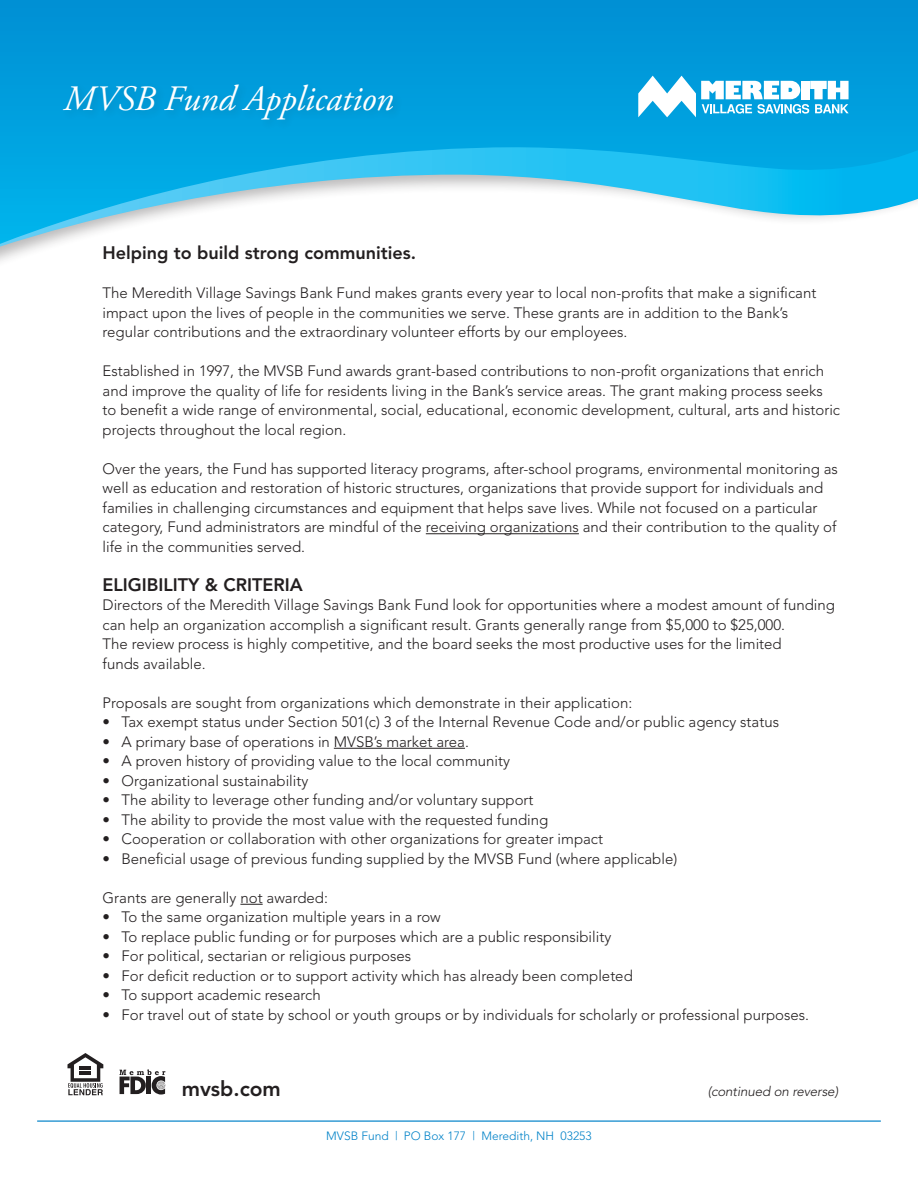
<style>
.page{position:relative;width:918px;height:1188px;background:#fff}
.page>*{position:absolute;margin:0;border:0;box-sizing:border-box;transform-origin:0 0}
.t1{font:italic 35.7px "Adobe Garamond Pro";letter-spacing:-.005em;color:#fff}
.t2{font:800 21px "Avenir";color:#231f20}
.Product_footnotes{font:800 18px "Avenir";color:#231f20}
.Product_footnotes-2{font:300 15px/19.5px "Avenir";color:#231f20}
.Product_Bullets{font:italic 300 13.5px "Avenir";letter-spacing:-.01em;color:#231f20}
.t3{font:300 12px "Avenir";color:#0082c8}
</style>
<div class="page">
<svg style="left:0;top:0;width:918px;height:147px;background:#0098d9"></svg>
<svg style="left:0;top:147px;width:918px;height:100px"></svg>
<svg style="left:638px;top:76px;width:211px;height:41px"></svg>
<div style="left:60px;top:81px;width:344px;height:49px;background:#009cdb"></div>
<hr style="left:426px;top:534px;width:153px;height:1px;background:#231f20">
<hr style="left:334px;top:748px;width:131px;height:1px;background:#231f20">
<svg style="left:240px;top:904px;width:23px;height:1px"></svg>
<svg style="left:68px;top:1053px;width:35px;height:42px"></svg>
<svg style="left:119px;top:1069px;width:46px;height:26px"></svg>
<hr style="left:37px;top:1120px;width:844px;height:2px;background:#0082c8">
<p class="t1" style="left:64px;top:77px;width:332px">MVSB Fund Application</p>
<p class="Product_footnotes" style="left:103px;top:242px;width:315px">Helping to build strong communities.</p>
<p class="Product_footnotes-2" style="left:103px;top:283px;width:715px">The Meredith Village Savings Bank Fund makes grants every year to local non-profits that make a significant impact upon the lives of people in the communities we serve. These grants are in addition to the Bank’s regular contributions and the extraordinary volunteer efforts by our employees.</p>
<p class="Product_footnotes-2" style="left:103px;top:361px;width:739px">Established in 1997, the MVSB Fund awards grant-based contributions to non-profit organizations that enrich and improve the quality of life for residents living in the Bank’s service areas. The grant making process seeks to benefit a wide range of environmental, social, educational, economic development, cultural, arts and historic projects throughout the local region.</p>
<p class="Product_footnotes-2" style="left:103px;top:459px;width:737px">Over the years, the Fund has supported literacy programs, after-school programs, environmental monitoring as well as education and restoration of historic structures, organizations that provide support for individuals and families in challenging circumstances and equipment that helps save lives. While not focused on a particular category, Fund administrators are mindful of the receiving organizations and their contribution to the quality of life in the communities served.</p>
<p class="Product_footnotes" style="left:103px;top:574px;width:202px">ELIGIBILITY &amp; CRITERIA</p>
<p class="Product_footnotes-2" style="left:103px;top:595px;width:734px">Directors of the Meredith Village Savings Bank Fund look for opportunities where a modest amount of funding can help an organization accomplish a significant result. Grants generally range from $5,000 to $25,000.<br>The review process is highly competitive, and the board seeks the most productive uses for the limited<br>funds available.</p>
<p class="Product_footnotes-2" style="left:103px;top:693px;width:531px">Proposals are sought from organizations which demonstrate in their application:</p>
<p class="Product_footnotes-2" style="left:103px;top:712px;width:678px">• Tax exempt status under Section 501(c) 3 of the Internal Revenue Code and/or public agency status</p>
<p class="Product_footnotes-2" style="left:103px;top:732px;width:368px">• A primary base of operations in MVSB’s market area.</p>
<p class="Product_footnotes-2" style="left:103px;top:751px;width:409px">• A proven history of providing value to the local community</p>
<p class="Product_footnotes-2" style="left:103px;top:771px;width:207px">• Organizational sustainability</p>
<p class="Product_footnotes-2" style="left:103px;top:790px;width:433px">• The ability to leverage other funding and/or voluntary support</p>
<p class="Product_footnotes-2" style="left:103px;top:810px;width:447px">• The ability to provide the most value with the requested funding</p>
<p class="Product_footnotes-2" style="left:103px;top:829px;width:502px">• Cooperation or collaboration with other organizations for greater impact</p>
<p class="Product_footnotes-2" style="left:103px;top:849px;width:576px">• Beneficial usage of previous funding supplied by the MVSB Fund (where applicable)</p>
<p class="Product_footnotes-2" style="left:103px;top:888px;width:227px">Grants are generally not awarded:</p>
<p class="Product_footnotes-2" style="left:103px;top:907px;width:340px">• To the same organization multiple years in a row</p>
<p class="Product_footnotes-2" style="left:103px;top:927px;width:510px">• To replace public funding or for purposes which are a public responsibility</p>
<p class="Product_footnotes-2" style="left:103px;top:946px;width:310px">• For political, sectarian or religious purposes</p>
<p class="Product_footnotes-2" style="left:103px;top:966px;width:532px">• For deficit reduction or to support activity which has already been completed</p>
<p class="Product_footnotes-2" style="left:103px;top:985px;width:220px">• To support academic research</p>
<p class="Product_footnotes-2" style="left:103px;top:1005px;width:708px">• For travel out of state by school or youth groups or by individuals for scholarly or professional purposes.</p>
<p class="t2" style="left:182px;top:1076px;width:101px">mvsb.com</p>
<p class="Product_Bullets" style="left:708px;top:1083px;width:132px">(continued on reverse)</p>
<p class="t3" style="left:326px;top:1129px;width:267px">MVSB Fund | PO Box 177 | Meredith, NH 03253</p>
</div>
